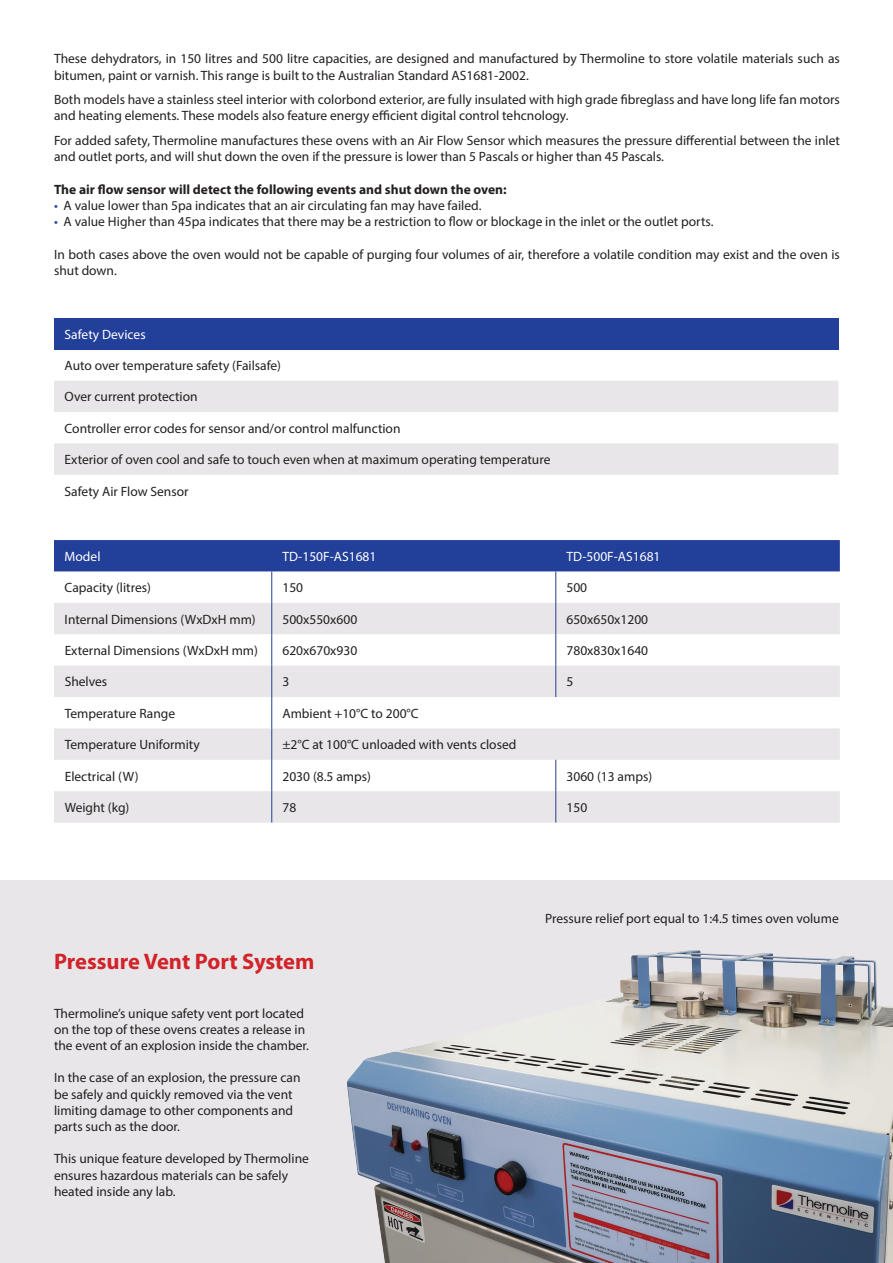
<style>
.page{position:relative;width:893px;height:1263px;background:#fff}
.page>*{position:absolute;margin:0;border:0;box-sizing:border-box;transform-origin:0 0}
.t1{font:700 22.5px "Myriad Pro";letter-spacing:-.005em;color:#d1232a}
.t2{font:13.5px/16.2px "Myriad Pro";color:#231f20}
.t3{font:700 13.5px "Myriad Pro";color:#231f20}
.t4{font:13.5px "Myriad Pro";color:#fff}
.s1{color:#223f99}
</style>
<div class="page">
<div style="left:54px;top:540px;width:786px;height:31px;background:#223f99"></div>
<svg style="left:54px;top:603px;width:786px;height:219px;fill:#e8e6e8"></svg>
<hr style="left:271px;top:571px;width:1px;height:32px;background:#253f8e">
<hr style="left:555px;top:571px;width:1px;height:32px;background:#253f8e">
<hr style="left:271px;top:603px;width:1px;height:31px;background:#253f8e">
<hr style="left:555px;top:603px;width:1px;height:31px;background:#253f8e">
<hr style="left:271px;top:634px;width:1px;height:32px;background:#253f8e">
<hr style="left:555px;top:634px;width:1px;height:32px;background:#253f8e">
<hr style="left:271px;top:666px;width:1px;height:31px;background:#253f8e">
<hr style="left:555px;top:666px;width:1px;height:31px;background:#253f8e">
<hr style="left:271px;top:697px;width:1px;height:31px;background:#253f8e">
<hr style="left:271px;top:728px;width:1px;height:32px;background:#253f8e">
<hr style="left:271px;top:760px;width:1px;height:31px;background:#253f8e">
<hr style="left:555px;top:760px;width:1px;height:31px;background:#253f8e">
<hr style="left:271px;top:791px;width:1px;height:31px;background:#253f8e">
<hr style="left:555px;top:791px;width:1px;height:31px;background:#253f8e">
<div style="left:54px;top:318px;width:784px;height:31px;background:#223f99"></div>
<svg style="left:54px;top:381px;width:784px;height:94px;fill:#e8e6e8"></svg>
<div style="left:0;top:880px;width:893px;height:383px;background:#e8e6e8"></div>
<img style="left:347px;top:950px;width:546px;height:313px">
<p class="t2" style="left:54px;top:50px;width:787px">These dehydrators, in 150 litres and 500 litre capacities, are designed and manufactured by Thermoline to store volatile materials such as bitumen, paint or varnish. This range is built to the Australian Standard AS1681-2002.</p>
<p class="t2" style="left:54px;top:91px;width:787px">Both models have a stainless steel interior with colorbond exterior, are fully insulated with high grade fibreglass and have long life fan motors and heating elements. These models also feature energy efficient digital control tehcnology.</p>
<p class="t2" style="left:54px;top:132px;width:787px">For added safety, Thermoline manufactures these ovens with an Air Flow Sensor which measures the pressure differential between the inlet and outlet ports, and will shut down the oven if the pressure is lower than 5 Pascals or higher than 45 Pascals.</p>
<p class="t3" style="left:54px;top:180px;width:454px">The air flow sensor will detect the following events and shut down the oven:</p>
<p class="t2" style="left:54px;top:197px;width:429px"><span class="s1">•</span> A value lower than 5pa indicates that an air circulating fan may have failed.</p>
<p class="t2" style="left:54px;top:213px;width:661px"><span class="s1">•</span> A value Higher than 45pa indicates that there may be a restriction to flow or blockage in the inlet or the outlet ports.</p>
<p class="t2" style="left:54px;top:246px;width:787px">In both cases above the oven would not be capable of purging four volumes of air, therefore a volatile condition may exist and the oven is shut down.</p>
<p class="t4" style="left:65px;top:326px;width:83px">Safety Devices</p>
<p class="t2" style="left:65px;top:357px;width:218px">Auto over temperature safety (Failsafe)</p>
<p class="t2" style="left:65px;top:389px;width:134px">Over current protection</p>
<p class="t2" style="left:65px;top:420px;width:337px">Controller error codes for sensor and/or control malfunction</p>
<p class="t2" style="left:65px;top:451px;width:487px">Exterior of oven cool and safe to touch even when at maximum operating temperature</p>
<p class="t2" style="left:65px;top:483px;width:126px">Safety Air Flow Sensor</p>
<p class="t4" style="left:65px;top:548px;width:37px">Model</p>
<p class="t4" style="left:282px;top:548px;width:96px">TD-150F-AS1681</p>
<p class="t4" style="left:566px;top:548px;width:96px">TD-500F-AS1681</p>
<p class="t2" style="left:65px;top:579px;width:88px">Capacity (litres)</p>
<p class="t2" style="left:282px;top:579px;width:22px">150</p>
<p class="t2" style="left:566px;top:579px;width:22px">500</p>
<p class="t2" style="left:65px;top:611px;width:193px">Internal Dimensions (WxDxH mm)</p>
<p class="t2" style="left:282px;top:611px;width:76px">500x550x600</p>
<p class="t2" style="left:566px;top:611px;width:83px">650x650x1200</p>
<p class="t2" style="left:65px;top:642px;width:195px">External Dimensions (WxDxH mm)</p>
<p class="t2" style="left:282px;top:642px;width:76px">620x670x930</p>
<p class="t2" style="left:566px;top:642px;width:83px">780x830x1640</p>
<p class="t2" style="left:65px;top:673px;width:44px">Shelves</p>
<p class="t2" style="left:282px;top:673px;width:8px">3</p>
<p class="t2" style="left:566px;top:673px;width:8px">5</p>
<p class="t2" style="left:65px;top:705px;width:112px">Temperature Range</p>
<p class="t2" style="left:282px;top:705px;width:138px">Ambient +10°C to 200°C</p>
<p class="t2" style="left:65px;top:736px;width:137px">Temperature Uniformity</p>
<p class="t2" style="left:282px;top:736px;width:235px">±2°C at 100°C unloaded with vents closed</p>
<p class="t2" style="left:65px;top:768px;width:76px">Electrical (W)</p>
<p class="t2" style="left:282px;top:768px;width:90px">2030 (8.5 amps)</p>
<p class="t2" style="left:566px;top:768px;width:87px">3060 (13 amps)</p>
<p class="t2" style="left:65px;top:799px;width:66px">Weight (kg)</p>
<p class="t2" style="left:282px;top:799px;width:15px">78</p>
<p class="t2" style="left:566px;top:799px;width:22px">150</p>
<h1 class="t1" style="left:54px;top:947px;width:262px">Pressure Vent Port System</h1>
<p class="t2" style="left:54px;top:1005px;width:257px">Thermoline’s unique safety vent port located on the top of these ovens creates a release in the event of an explosion inside the chamber.</p>
<p class="t2" style="left:54px;top:1069px;width:248px">In the case of an explosion, the pressure can be safely and quickly removed via the vent limiting damage to other components and parts such as the door.</p>
<p class="t2" style="left:54px;top:1150px;width:256px">This unique feature developed by Thermoline ensures hazardous materials can be safely heated inside any lab.</p>
<p class="t2" style="left:545px;top:910px;width:295px">Pressure relief port equal to 1:4.5 times oven volume</p>
</div>
